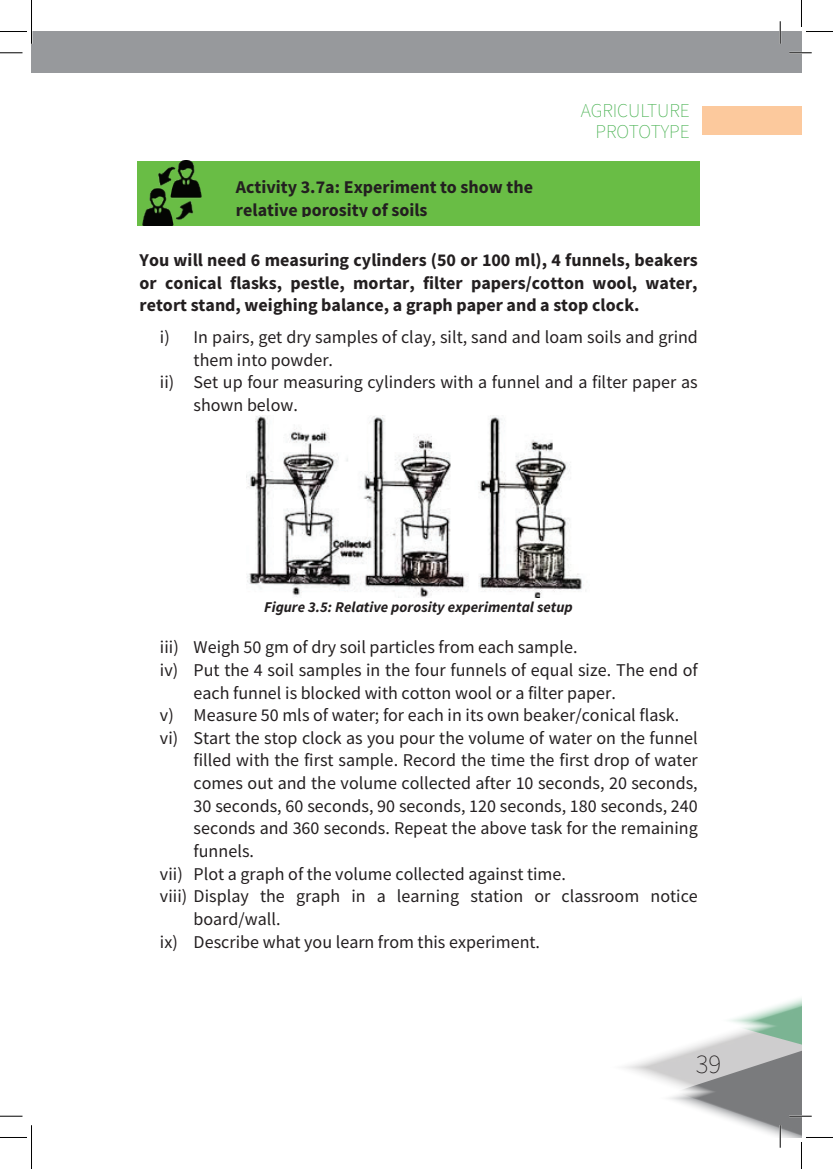
<style>
.page{position:relative;width:833px;height:1169px;background:#fff}
.page>*{position:absolute;margin:0;border:0;box-sizing:border-box;transform-origin:0 0}
.t1{font:200 27px "Source Sans Pro";color:#231f20}
.t2{font:200 19.5px/21px "Source Sans Pro";color:#40ae49;text-align:right}
.t3{font:18px "Source Sans Pro";color:#231f20}
.t4{font:700 18px/22.6px "Source Sans Pro";color:#231f20;text-align:justify}
.t5{font:italic 700 15px "Source Sans Pro";color:#231f20}
</style>
<div class="page">
<div style="left:32px;top:32px;width:769px;height:40px;background:#97999c"></div>
<div style="left:702px;top:107px;width:99px;height:28px;background:#fcc99d"></div>
<div style="left:137px;top:161px;width:562px;height:64px;background:#69bd45"></div>
<img style="left:142px;top:161px;width:60px;height:64px">
<img style="left:246px;top:415px;width:336px;height:182px">
<hr style="left:789px;top:52px;width:22px;height:2px;background:#fff">
<hr style="left:779px;top:21px;width:2px;height:23px;background:#fff">
<svg style="left:0;top:53px;width:22px;height:1px"></svg>
<svg style="left:789px;top:53px;width:22px;height:1px"></svg>
<svg style="left:0;top:1115px;width:22px;height:1px"></svg>
<svg style="left:780px;top:21px;width:1px;height:23px"></svg>
<svg style="left:0;top:0;width:32px;height:44px"></svg>
<svg style="left:0;top:1125px;width:32px;height:44px"></svg>
<svg style="left:801px;top:0;width:32px;height:32px"></svg>
<svg style="left:624px;top:998px;width:209px;height:171px"></svg>
<p class="t4" style="left:236px;top:176px;width:298px">Activity 3.7a: Experiment to show the relative porosity of soils</p>
<p class="t2" style="left:580px;top:100px;width:111px">AGRICULTURE<br>PROTOTYPE</p>
<p class="t4" style="left:140px;top:248px;width:560px">You will need 6 measuring cylinders (50 or 100 ml), 4 funnels, beakers or conical flasks, pestle, mortar, filter papers/cotton wool, water, retort stand, weighing balance, a graph paper and a stop clock.</p>
<p class="t3" style="left:160px;top:325px;width:539px">i) In pairs, get dry samples of clay, silt, sand and loam soils and grind</p>
<p class="t3" style="left:194px;top:348px;width:141px">them into powder.</p>
<p class="t3" style="left:160px;top:370px;width:539px">ii) Set up four measuring cylinders with a funnel and a filter paper as</p>
<p class="t3" style="left:194px;top:393px;width:106px">shown below.</p>
<p class="t5" style="left:264px;top:597px;width:310px">Figure 3.5: Relative porosity experimental setup</p>
<p class="t3" style="left:160px;top:636px;width:419px">iii) Weigh 50 gm of dry soil particles from each sample.</p>
<p class="t3" style="left:160px;top:658px;width:539px">iv) Put the 4 soil samples in the four funnels of equal size. The end of</p>
<p class="t3" style="left:193px;top:681px;width:424px">each funnel is blocked with cotton wool or a filter paper.</p>
<p class="t3" style="left:160px;top:703px;width:521px">v) Measure 50 mls of water; for each in its own beaker/conical flask.</p>
<p class="t3" style="left:160px;top:726px;width:539px">vi) Start the stop clock as you pour the volume of water on the funnel</p>
<p class="t3" style="left:194px;top:749px;width:505px">filled with the first sample. Record the time the first drop of water</p>
<p class="t3" style="left:194px;top:771px;width:505px">comes out and the volume collected after 10 seconds, 20 seconds,</p>
<p class="t3" style="left:194px;top:794px;width:505px">30 seconds, 60 seconds, 90 seconds, 120 seconds, 180 seconds, 240</p>
<p class="t3" style="left:194px;top:817px;width:506px">seconds and 360 seconds. Repeat the above task for the remaining</p>
<p class="t3" style="left:194px;top:839px;width:62px">funnels.</p>
<p class="t3" style="left:160px;top:862px;width:407px">vii) Plot a graph of the volume collected against time.</p>
<p class="t3" style="left:160px;top:885px;width:539px">viii) Display the graph in a learning station or classroom notice</p>
<p class="t3" style="left:194px;top:907px;width:89px">board/wall.</p>
<p class="t3" style="left:160px;top:930px;width:381px">ix) Describe what you learn from this experiment.</p>
<h1 class="t1" style="left:696px;top:1048px;width:27px">39</h1>
</div>
